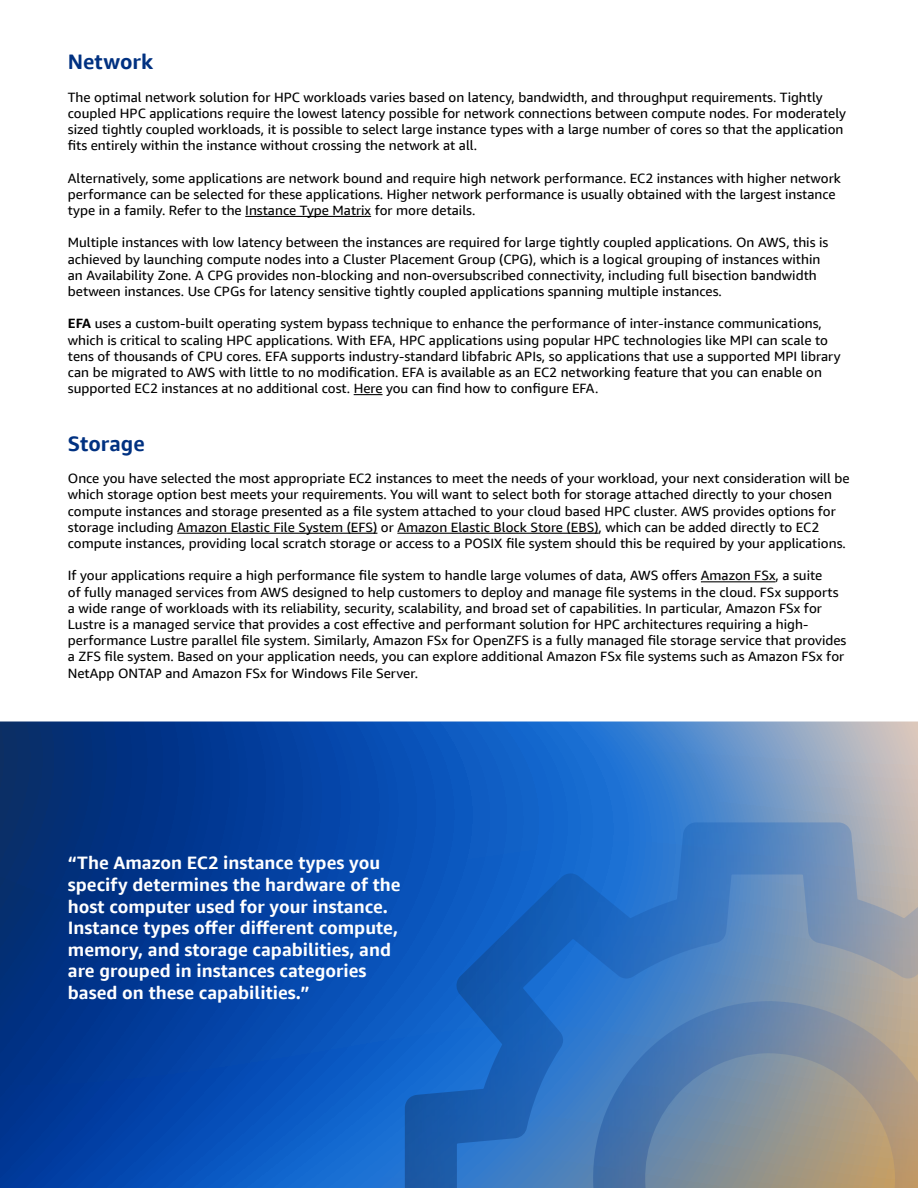
<style>
.page{position:relative;width:918px;height:1188px;background:#fff}
.page>*{position:absolute;margin:0;border:0;box-sizing:border-box;transform-origin:0 0}
.t1{font:700 21px "Amazon Ember Display";color:#003181}
.t2{font:700 18px/21.6px "Amazon Ember Display";color:#fff}
.t3{font:13.5px/16.2px "Amazon Ember Display";color:#000}
.s1{font-weight:700}
</style>
<div class="page">
<svg style="left:0;top:722px;width:918px;height:466px;background:#144fa6"></svg>
<img style="left:405px;top:822px;width:513px;height:366px">
<img style="left:593px;top:1001px;width:325px;height:187px">
<hr style="left:245px;top:216px;width:126px;height:1px;background:#000">
<svg style="left:354px;top:394px;width:29px;height:1px"></svg>
<hr style="left:177px;top:533px;width:200px;height:1px;background:#000">
<hr style="left:397px;top:533px;width:202px;height:1px;background:#000">
<hr style="left:701px;top:581px;width:75px;height:1px;background:#000">
<h1 class="t1" style="left:68px;top:49px;width:87px">Network</h1>
<p class="t3" style="left:68px;top:89px;width:780px">The optimal network solution for HPC workloads varies based on latency, bandwidth, and throughput requirements. Tightly coupled HPC applications require the lowest latency possible for network connections between compute nodes. For moderately sized tightly coupled workloads, it is possible to select large instance types with a large number of cores so that the application fits entirely within the instance without crossing the network at all.</p>
<p class="t3" style="left:68px;top:170px;width:774px">Alternatively, some applications are network bound and require high network performance. EC2 instances with higher network performance can be selected for these applications. Higher network performance is usually obtained with the largest instance type in a family. Refer to the Instance Type Matrix for more details.</p>
<p class="t3" style="left:68px;top:235px;width:762px">Multiple instances with low latency between the instances are required for large tightly coupled applications. On AWS, this is achieved by launching compute nodes into a Cluster Placement Group (CPG), which is a logical grouping of instances within an Availability Zone. A CPG provides non-blocking and non-oversubscribed connectivity, including full bisection bandwidth between instances. Use CPGs for latency sensitive tightly coupled applications spanning multiple instances.</p>
<p class="t3" style="left:68px;top:316px;width:774px"><span class="s1">EFA</span> uses a custom-built operating system bypass technique to enhance the performance of inter-instance communications, which is critical to scaling HPC applications. With EFA, HPC applications using popular HPC technologies like MPI can scale to tens of thousands of CPU cores. EFA supports industry-standard libfabric APIs, so applications that use a supported MPI library can be migrated to AWS with little to no modification. EFA is available as an EC2 networking feature that you can enable on supported EC2 instances at no additional cost. Here you can find how to configure EFA.</p>
<h1 class="t1" style="left:68px;top:430px;width:78px">Storage</h1>
<p class="t3" style="left:68px;top:470px;width:783px">Once you have selected the most appropriate EC2 instances to meet the needs of your workload, your next consideration will be which storage option best meets your requirements. You will want to select both for storage attached directly to your chosen compute instances and storage presented as a file system attached to your cloud based HPC cluster. AWS provides options for storage including Amazon Elastic File System (EFS) or Amazon Elastic Block Store (EBS), which can be added directly to EC2 compute instances, providing local scratch storage or access to a POSIX file system should this be required by your applications.</p>
<p class="t3" style="left:68px;top:568px;width:780px">If your applications require a high performance file system to handle large volumes of data, AWS offers Amazon FSx, a suite<br>of fully managed services from AWS designed to help customers to deploy and manage file systems in the cloud. FSx supports a wide range of workloads with its reliability, security, scalability, and broad set of capabilities. In particular, Amazon FSx for Lustre is a managed service that provides a cost effective and performant solution for HPC architectures requiring a high&shy;performance Lustre parallel file system. Similarly, Amazon FSx for OpenZFS is a fully managed file storage service that provides a ZFS file system. Based on your application needs, you can explore additional Amazon FSx file systems such as Amazon FSx for NetApp ONTAP and Amazon FSx for Windows File Server.</p>
<p class="t2" style="left:68px;top:852px;width:334px">“The Amazon EC2 instance types you specify determines the hardware of the host computer used for your instance.<br>Instance types offer different compute, memory, and storage capabilities, and are grouped in instances categories based on these capabilities.”</p>
</div>
